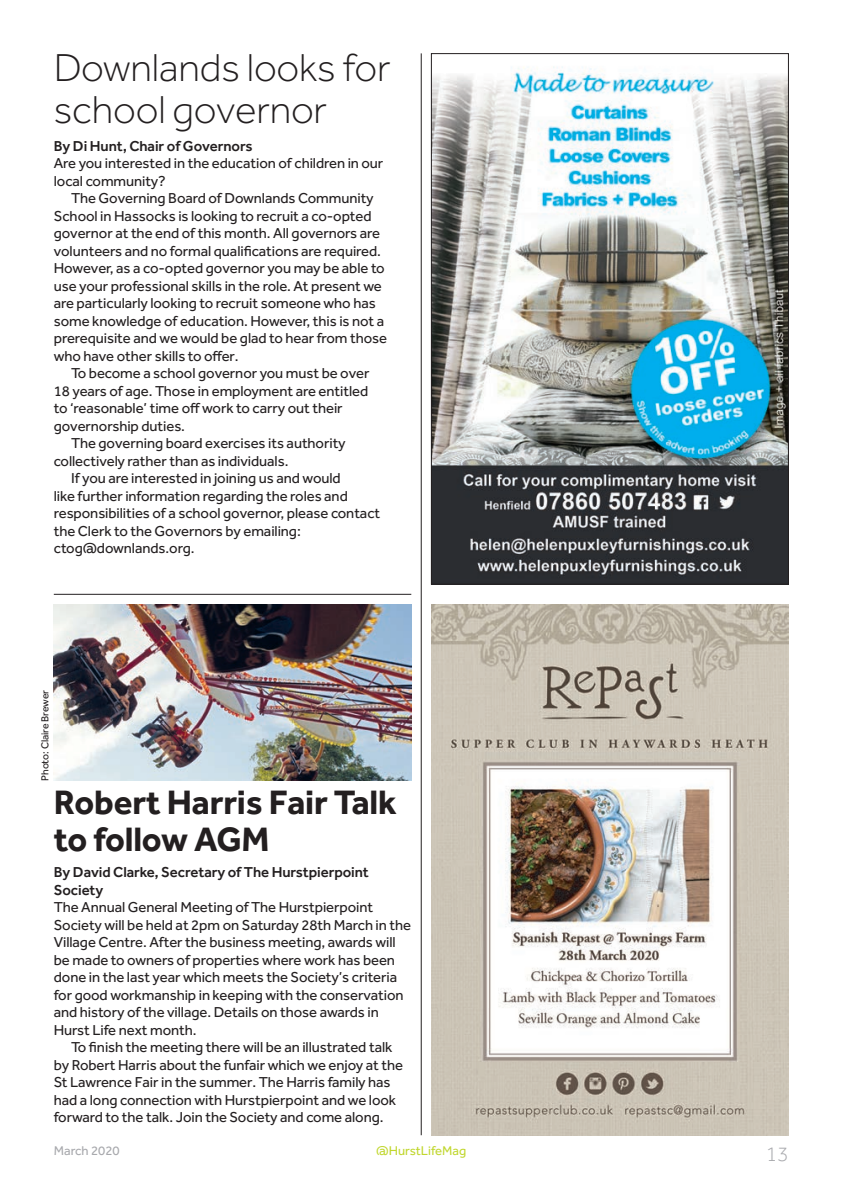
<style>
.page{position:relative;width:843px;height:1184px;background:#fff}
.page>*{position:absolute;margin:0;border:0;box-sizing:border-box;transform-origin:0 0}
.t1{font:300 40.25px/42px "Effra";letter-spacing:-.005em;color:#231f20}
.t2{font:700 35px/36.8px "Effra";letter-spacing:-.005em;color:#231f20}
.t3{font:300 21px "Effra";color:#a8a9ad}
.t4{font:14.88px/17.5px "Effra";letter-spacing:-.005em;color:#231f20}
.t5{font:500 14.88px/17.5px "Effra";letter-spacing:-.005em;color:#231f20}
.t6{font:13.12px "Effra";color:#c1d72f}
.t7{font:13.12px "Effra";color:#a8a9ad}
.t8{font:10.5px "Effra";letter-spacing:-.005em;color:#231f20}
</style>
<div class="page">
<img style="left:433px;top:66px;width:353px;height:516px">
<img style="left:431px;top:604px;width:357px;height:531px">
<hr style="left:421px;top:53px;width:1px;height:1082px;background:#231f20">
<hr style="left:54px;top:594px;width:357px;height:1px;background:#231f20">
<img style="left:54px;top:604px;width:357px;height:177px">
<h1 class="t1" style="left:54px;top:46px;width:338px">Downlands looks for school governor</h1>
<p class="t5" style="left:54px;top:137px;width:200px">By Di Hunt, Chair of Governors</p>
<p class="t4" style="left:54px;top:154px;width:331px">Are you interested in the education of children in our local community?</p>
<p class="t4" style="left:54px;top:189px;width:335px;text-indent:17px">The Governing Board of Downlands Community School in Hassocks is looking to recruit a co-opted governor at the end of this month. All governors are volunteers and no formal qualifications are required.<br>However, as a co-opted governor you may be able to use your professional skills in the role. At present we are particularly looking to recruit someone who has some knowledge of education. However, this is not a prerequisite and we would be glad to hear from those who have other skills to offer.</p>
<p class="t4" style="left:71px;top:364px;width:300px">To become a school governor you must be over</p>
<p class="t4" style="left:54px;top:382px;width:316px">18 years of age. Those in employment are entitled</p>
<p class="t4" style="left:54px;top:399px;width:290px">to ‘reasonable’ time off work to carry out their</p>
<p class="t4" style="left:54px;top:417px;width:133px">governorship duties.</p>
<p class="t4" style="left:71px;top:434px;width:276px">The governing board exercises its authority</p>
<p class="t4" style="left:54px;top:452px;width:236px">collectively rather than as individuals.</p>
<p class="t4" style="left:71px;top:469px;width:271px">If you are interested in joining us and would</p>
<p class="t4" style="left:54px;top:487px;width:295px">like further information regarding the roles and</p>
<p class="t4" style="left:54px;top:504px;width:328px">responsibilities of a school governor, please contact</p>
<p class="t4" style="left:54px;top:522px;width:248px">the Clerk to the Governors by emailing:</p>
<p class="t4" style="left:54px;top:539px;width:142px">ctog@downlands.org.</p>
<p class="t8" style="left:39px;top:781px;width:93px;rotate:-90deg">Photo: Claire Brewer</p>
<h2 class="t2" style="left:54px;top:783px;width:344px">Robert Harris Fair Talk to follow AGM</h2>
<p class="t5" style="left:54px;top:863px;width:316px">By David Clarke, Secretary of The Hurstpierpoint<br>Society</p>
<p class="t4" style="left:54px;top:898px;width:359px">The Annual General Meeting of The Hurstpierpoint Society will be held at 2pm on Saturday 28th March in the Village Centre. After the business meeting, awards will be made to owners of properties where work has been done in the last year which meets the Society’s criteria for good workmanship in keeping with the conservation and history of the village. Details on those awards in Hurst Life next month.</p>
<p class="t4" style="left:54px;top:1038px;width:350px;text-indent:17px">To finish the meeting there will be an illustrated talk by Robert Harris about the funfair which we enjoy at the St Lawrence Fair in the summer. The Harris family has had a long connection with Hurstpierpoint and we look forward to the talk. Join the Society and come along.</p>
<p class="t7" style="left:54px;top:1143px;width:67px">March 2020</p>
<p class="t6" style="left:376px;top:1143px;width:91px">@HurstLifeMag</p>
<h3 class="t3" style="left:765px;top:1141px;width:24px">13</h3>
</div>
